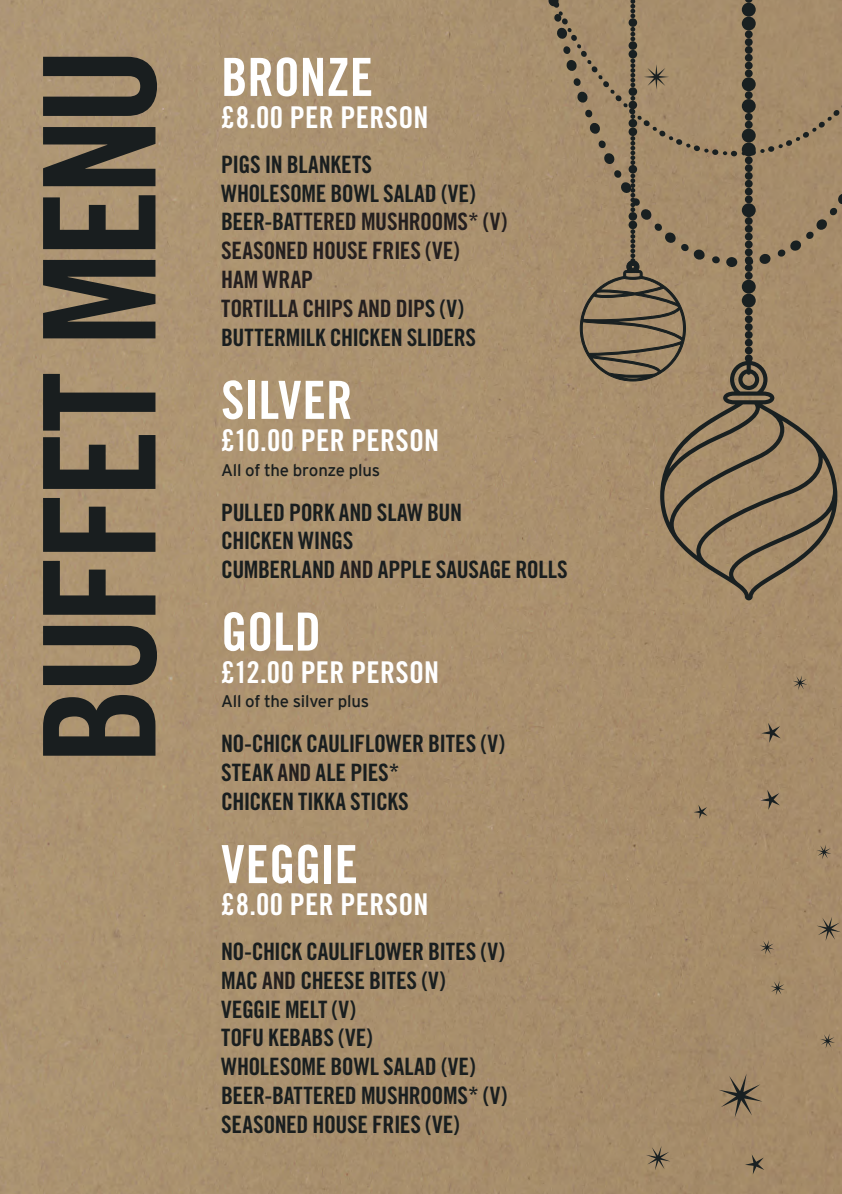
<style>
.page{position:relative;width:842px;height:1194px;background:#fff}
.page>*{position:absolute;margin:0;border:0;box-sizing:border-box;transform-origin:0 0}
.t1{font:155.6px "Trade Gothic Bold Cond Twenty";letter-spacing:-.045em;color:#191e1f}
.t2{font:52.6px "Trade Gothic Bold Cond Twenty";color:#fff}
.t3{font:30px "Trade Gothic Bold Cond Twenty";letter-spacing:.01em;color:#fff}
.t4{font:24px/28.8px "Trade Gothic Bold Cond Twenty";letter-spacing:-.015em;color:#191e1f}
.t5{font:16.8px "Interstate";letter-spacing:-.015em;color:#191e1f}
.s1{color:#241f1f}
</style>
<div class="page">
<div style="left:0;top:0;width:842px;height:1193px;background:#aa916f"></div>
<svg style="left:660px;top:361px;width:177px;height:239px;background:#947e61"></svg>
<div style="left:741px;top:293px;width:14px;height:14px;background:#192021;border-radius:50%"></div>
<div style="left:741px;top:279px;width:14px;height:14px;background:#192021;border-radius:50%"></div>
<div style="left:741px;top:203px;width:14px;height:14px;background:#192021;border-radius:50%"></div>
<div style="left:741px;top:142px;width:14px;height:14px;background:#192021;border-radius:50%"></div>
<div style="left:741px;top:128px;width:14px;height:14px;background:#192021;border-radius:50%"></div>
<div style="left:741px;top:99px;width:14px;height:14px;background:#192021;border-radius:50%"></div>
<div style="left:741px;top:77px;width:14px;height:14px;background:#192021;border-radius:50%"></div>
<div style="left:741px;top:17px;width:14px;height:13px;background:#192021;border-radius:50%"></div>
<div style="left:741px;top:3px;width:14px;height:14px;background:#192021;border-radius:50%"></div>
<svg style="left:777px;top:193px;width:65px;height:64px;background:#9a8364"></svg>
<svg style="left:759px;top:254px;width:11px;height:10px"></svg>
<div style="left:745px;top:258px;width:8px;height:7px;background:#192021;border-radius:50%"></div>
<svg style="left:760px;top:104px;width:82px;height:49px;background:#9e8666"></svg>
<div style="left:749px;top:149px;width:7px;height:6px;background:#192021;border-radius:50%"></div>
<svg style="left:548px;top:0;width:204px;height:382px;background:#978163"></svg>
<svg style="left:820px;top:1033px;width:15px;height:15px"></svg>
<svg style="left:816px;top:844px;width:15px;height:15px"></svg>
<svg style="left:643px;top:654px;width:15px;height:15px"></svg>
<svg style="left:770px;top:980px;width:15px;height:15px"></svg>
<svg style="left:792px;top:675px;width:15px;height:15px"></svg>
<svg style="left:759px;top:939px;width:15px;height:15px"></svg>
<svg style="left:693px;top:804px;width:14px;height:14px"></svg>
<svg style="left:761px;top:722px;width:19px;height:20px"></svg>
<svg style="left:760px;top:789px;width:20px;height:20px"></svg>
<svg style="left:718px;top:1073px;width:44px;height:44px;background:#8c785c"></svg>
<svg style="left:816px;top:916px;width:25px;height:24px"></svg>
<svg style="left:646px;top:1145px;width:24px;height:24px"></svg>
<svg style="left:745px;top:1153px;width:19px;height:20px"></svg>
<svg style="left:664px;top:601px;width:24px;height:13px"></svg>
<h1 class="t1" style="left:5px;top:764px;width:719px;rotate:-90deg">BUFFET MENU</h1>
<h2 class="t2" style="left:221px;top:45px;width:153px">BRONZE</h2>
<p class="t3" style="left:221px;top:99px;width:209px">£8.00 PER PERSON</p>
<p class="t4" style="left:221px;top:150px;width:288px">PIGS IN BLANKETS<br>WHOLESOME BOWL SALAD (VE)<br>BEER-BA<span class="s1">TTERED MUSHROOMS* (V)<br>SEASONED HOUSE FRIES (VE)<br>HAM WRAP<br>TORTILLA CHIPS AND DIP</span>S (V)<br>BUTTERMILK CHICKEN SLIDERS</p>
<h2 class="t2" style="left:221px;top:368px;width:133px">SILVER</h2>
<p class="t3" style="left:221px;top:422px;width:220px">£10.00 PER PERSON</p>
<p class="t5" style="left:221px;top:460px;width:160px">All of the bronze plus</p>
<p class="t4" style="left:221px;top:497px;width:348px">PULLED PORK AND SLAW BUN<br>CHICKEN WINGS<br>CUMBERLAND <span class="s1">AND</span> APPLE SAUSAGE ROLLS</p>
<h2 class="t2" style="left:221px;top:599px;width:101px">GOLD</h2>
<p class="t3" style="left:221px;top:653px;width:219px">£12.00 PER PERSON</p>
<p class="t5" style="left:221px;top:692px;width:149px">All of the silver plus</p>
<p class="t4" style="left:221px;top:729px;width:285px">NO-CHICK CAULIFLOWER BITES (V)<br>STEAK <span class="s1">AND</span> ALE PIES*<br>CHICKEN TIKKA STICKS</p>
<h2 class="t2" style="left:221px;top:832px;width:138px">VEGGIE</h2>
<p class="t3" style="left:221px;top:886px;width:209px">£8.00 PER PERSON</p>
<p class="t4" style="left:221px;top:936px;width:288px">NO-CHICK CAULIFLOWER BITES (V)<br>MAC <span class="s1">AND</span> CHEESE BITES (V)<br>VEGGIE MELT (V)<br>TOFU KEBABS (VE)<br>WHOLESOME BOWL SALAD (VE)<br>BEER-BATTERED MUSHROOMS* (V)<br>SEASONED HOUSE FRIES (VE)</p>
</div>
